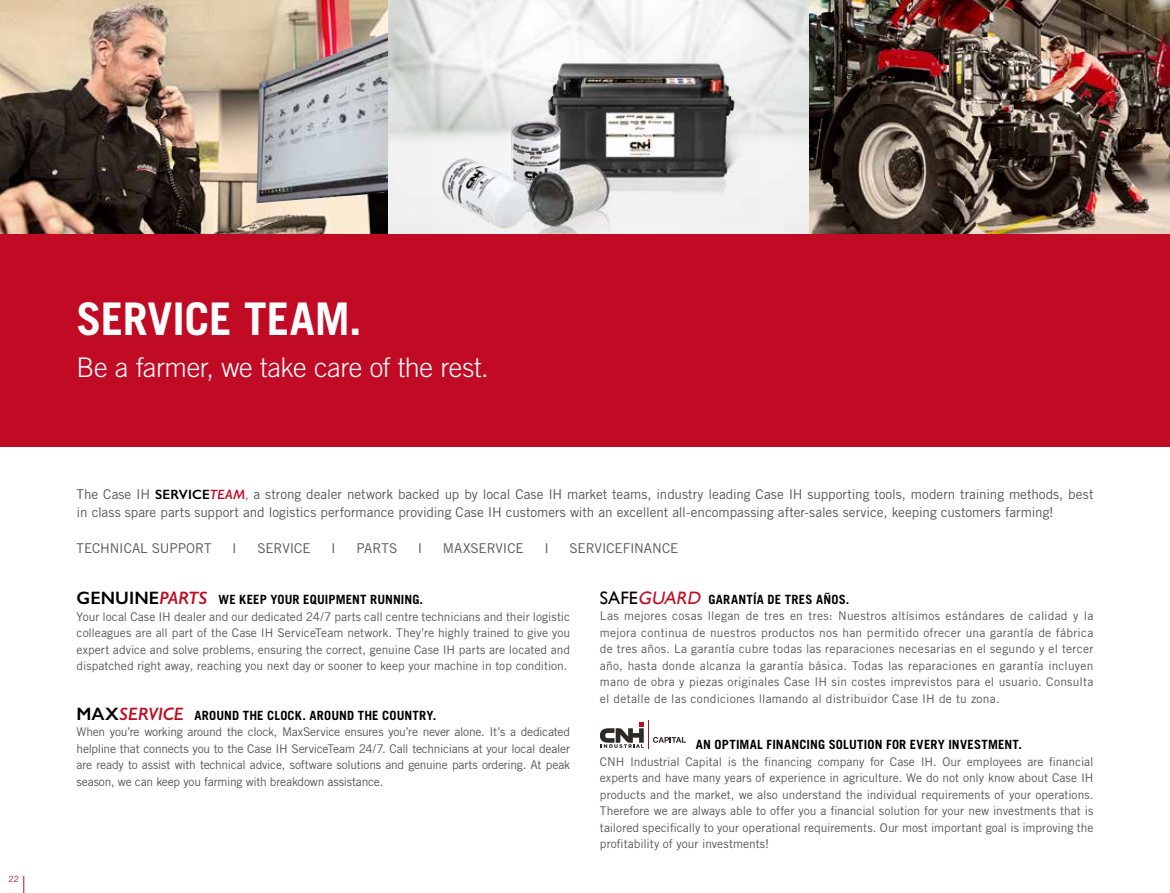
<style>
.page{position:relative;width:1170px;height:893px;background:#fff}
.page>*{position:absolute;margin:0;border:0;box-sizing:border-box;transform-origin:0 0}
.t1{font:700 45px "Trade Gothic LT Pro";letter-spacing:-.01em;color:#fff}
.t2{font:300 27px "Trade Gothic LT Pro";letter-spacing:-.015em;color:#fff}
.t3{font:13.5px/18px "Trade Gothic LT Pro";letter-spacing:-.005em;color:#575756}
.t4{font:700 12.75px "Trade Gothic LT Pro";letter-spacing:.015em;color:#000}
.t5{font:12px/16.5px "Trade Gothic LT Pro";color:#575756;text-align:justify}
.t6{font:8.7px "Trade Gothic LT Pro";color:#c10b25}
.s1{font-family:"Gill Sans";font-weight:600;color:#000}
.s2{font-family:"Gill Sans";font-weight:600;font-style:italic;color:#c10b25}
.s3{font-size:12px}
.s4{font-family:"Gill Sans";font-weight:600;font-size:18px}
.s5{font-family:"Gill Sans";font-weight:600;font-style:italic;font-size:18px;color:#c10b25}
.s6{font-family:"Gill Sans";font-weight:400;font-size:18px}
.s7{font-family:"Gill Sans";font-weight:400;font-style:italic;font-size:18px;color:#c10b25}
</style>
<div class="page">
<svg style="left:23px;top:876px;width:1px;height:17px"></svg>
<img style="left:0;top:0;width:388px;height:234px">
<img style="left:256px;top:26px;width:132px;height:177px">
<img style="left:388px;top:0;width:781px;height:234px">
<div style="left:654px;top:203px;width:104px;height:15px;background:#f2f2f2"></div>
<img style="left:526px;top:44px;width:232px;height:159px">
<img style="left:411px;top:117px;width:185px;height:117px">
<img style="left:483px;top:152px;width:171px;height:82px">
<div style="left:0;top:234px;width:1169px;height:212px;background:#c10b25"></div>
<svg style="left:600px;top:721px;width:85px;height:28px"></svg>
<p class="t6" style="left:8px;top:874px;width:12px">22</p>
<h1 class="t1" style="left:77px;top:292px;width:286px">SERVICE TEAM.</h1>
<h2 class="t2" style="left:77px;top:352px;width:413px">Be a farmer, we take care of the rest.</h2>
<p class="t3" style="left:77px;top:485px;width:1018px">The Case IH <span class="s1">SERVICE</span><span class="s2">TEAM</span><span class="s3">,</span> a strong dealer network backed up by local Case IH market teams, industry leading Case IH supporting tools, modern training methods, best in class spare parts support and logistics performance providing Case IH customers with an excellent all-encompassing after-sales service, keeping customers farming!</p>
<p class="t3" style="left:77px;top:539px;width:136px">TECHNICAL SUPPORT</p>
<p class="t3" style="left:232px;top:539px;width:6px">I</p>
<p class="t3" style="left:257px;top:539px;width:55px">SERVICE</p>
<p class="t3" style="left:331px;top:539px;width:6px">I</p>
<p class="t3" style="left:356px;top:539px;width:42px">PARTS</p>
<p class="t3" style="left:418px;top:539px;width:6px">I</p>
<p class="t3" style="left:443px;top:539px;width:82px">MAXSERVICE</p>
<p class="t3" style="left:544px;top:539px;width:6px">I</p>
<p class="t3" style="left:569px;top:539px;width:110px">SERVICEFINANCE</p>
<p class="t4" style="left:77px;top:592px;width:348px"><span class="s4">GENUINE</span><span class="s5">PARTS</span> WE KEEP YOUR EQUIPMENT RUNNING.</p>
<p class="t5" style="left:77px;top:608px;width:495px">Your local Case IH dealer and our dedicated 24/7 parts call centre technicians and their logistic colleagues are all part of the Case IH ServiceTeam network. They’re highly trained to give you expert advice and solve problems, ensuring the correct, genuine Case IH parts are located and dispatched right away, reaching you next day or sooner to keep your machine in top condition.</p>
<p class="t4" style="left:77px;top:707px;width:361px"><span class="s4">MAX</span><span class="s5">SERVICE</span> AROUND THE CLOCK. AROUND THE COUNTRY.</p>
<p class="t5" style="left:77px;top:723px;width:495px">When you’re working around the clock, MaxService ensures you’re never alone. It’s a dedicated helpline that connects you to the Case IH ServiceTeam 24/7. Call technicians at your local dealer are ready to assist with technical advice, software solutions and genuine parts ordering. At peak season, we can keep you farming with breakdown assistance.</p>
<p class="t4" style="left:600px;top:591px;width:251px"><span class="s6">SAFE</span><span class="s7">GUARD</span> GARANTÍA DE TRES AÑOS.</p>
<p class="t5" style="left:600px;top:607px;width:495px">Las mejores cosas llegan de tres en tres: Nuestros altísimos estándares de calidad y la mejora continua de nuestros productos nos han permitido ofrecer una garantía de fábrica de tres años. La garantía cubre todas las reparaciones necesarias en el segundo y el tercer año, hasta donde alcanza la garantía básica. Todas las reparaciones en garantía incluyen mano de obra y piezas originales Case IH sin costes imprevistos para el usuario. Consulta el detalle de las condiciones llamando al distribuidor Case IH de tu zona.</p>
<p class="t4" style="left:695px;top:737px;width:327px">AN OPTIMAL FINANCING SOLUTION FOR EVERY INVESTMENT.</p>
<p class="t5" style="left:600px;top:753px;width:495px">CNH Industrial Capital is the financing company for Case IH. Our employees are financial experts and have many years of experience in agriculture. We do not only know about Case IH products and the market, we also understand the individual requirements of your operations.<br>Therefore we are always able to offer you a financial solution for your new investments that is tailored specifically to your operational requirements. Our most important goal is improving the profitability of your investments!</p>
</div>
